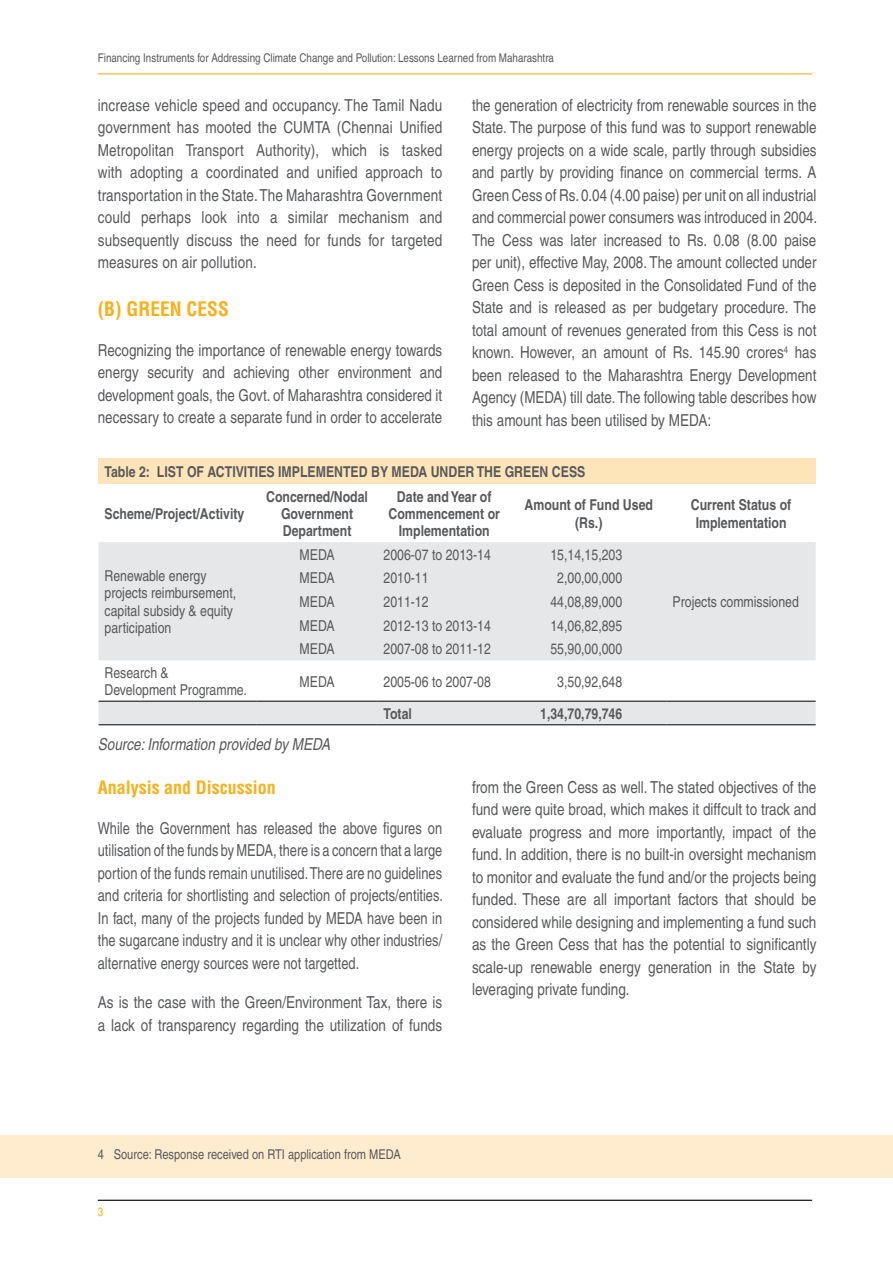
<style>
.page{position:relative;width:893px;height:1263px;background:#fff}
.page>*{position:absolute;margin:0;border:0;box-sizing:border-box;transform-origin:0 0}
.t1{font:700 condensed 19.5px "Helvetica";color:#f8b01c}
.t2{font:700 condensed 18px "Helvetica";color:#f8b01c}
.t3{font:condensed 16.5px/22.5px "Helvetica";color:#58595b;text-align:justify}
.t4{font:condensed 16.5px/22.5px "Helvetica";color:#58595b;text-align:justify;scale:.95 1}
.t5{font:italic condensed 16.5px "Helvetica";color:#58595b}
.t6{font:condensed 15px/17.2px "Helvetica";color:#58595b}
.t7{font:700 condensed 15px/17.2px "Helvetica";color:#58595b;text-align:center}
.t8{font:condensed 13.5px "Helvetica";color:#58595b}
.t9{font:condensed 12px "Helvetica";color:#58595b}
.t10{font:condensed 12px "Helvetica";color:#f8b01c}
</style>
<div class="page">
<hr style="left:98px;top:1200px;width:714px;height:1px;background:#000">
<hr style="left:98px;top:73px;width:714px;height:1px;background:#f8b01c">
<div style="left:0;top:1135px;width:893px;height:43px;background:#ffecce"></div>
<div style="left:99px;top:458px;width:717px;height:26px;background:#fee4b9"></div>
<svg style="left:99px;top:542px;width:717px;height:182px;fill:#e6e7e8"></svg>
<hr style="left:99px;top:701px;width:158px;height:1px;background:#000">
<hr style="left:257px;top:701px;width:120px;height:1px;background:#000">
<hr style="left:377px;top:701px;width:134px;height:1px;background:#000">
<hr style="left:511px;top:701px;width:155px;height:1px;background:#000">
<hr style="left:666px;top:701px;width:150px;height:1px;background:#000">
<hr style="left:99px;top:724px;width:158px;height:1px;background:#000">
<hr style="left:257px;top:724px;width:120px;height:1px;background:#000">
<hr style="left:377px;top:724px;width:134px;height:1px;background:#000">
<hr style="left:511px;top:724px;width:155px;height:1px;background:#000">
<hr style="left:666px;top:724px;width:150px;height:1px;background:#000">
<p class="t9" style="left:98px;top:51px;width:458px">Financing Instruments for Addressing Climate Change and Pollution: Lessons Learned from Maharashtra</p>
<p class="t3" style="left:472px;top:94px;width:347px">the generation of electricity from renewable sources in the State. The purpose of this fund was to support renewable energy projects on a wide scale, partly through subsidies and partly by providing finance on commercial terms. A Green Cess of Rs. 0.04 (4.00 paise) per unit on all industrial and commercial power consumers was introduced in 2004.<br>The Cess was later increased to Rs. 0.08 (8.00 paise per unit), effective May, 2008. The amount collected under Green Cess is deposited in the Consolidated Fund of the State and is released as per budgetary procedure. The total amount of revenues generated from this Cess is not known. However, an amount of Rs. 145.90 crores<sup>4</sup> has been released to the Maharashtra Energy Development Agency (MEDA) till date. The following table describes how this amount has been utilised by MEDA:</p>
<p class="t7" style="left:105px;top:463px;width:474px">Table 2: LIST OF ACTIVITIES IMPLEMENTED BY MEDA UNDER THE GREEN CESS</p>
<p class="t7" style="left:105px;top:505px;width:141px">Scheme/Project/Activity</p>
<p class="t3" style="left:98px;top:94px;width:346px">increase vehicle speed and occupancy. The Tamil Nadu government has mooted the CUMTA (Chennai Unified Metropolitan Transport Authority), which is tasked with adopting a coordinated and unified approach to transportation in the State. The Maharashtra Government could perhaps look into a similar mechanism and subsequently discuss the need for funds for targeted measures on air pollution.</p>
<p class="t1" style="left:98px;top:297px;width:133px">(B) GREEN CESS</p>
<p class="t3" style="left:98px;top:339px;width:346px">Recognizing the importance of renewable energy towards energy security and achieving other environment and development goals, the Govt. of Maharashtra considered it necessary to create a separate fund in order to accelerate</p>
<p class="t7" style="left:266px;top:487px;width:103px">Concerned/Nodal<br>Government<br>Department</p>
<p class="t7" style="left:389px;top:487px;width:113px">Date and Year of<br>Commencement or<br>Implementation</p>
<p class="t7" style="left:525px;top:496px;width:130px">Amount of Fund Used (Rs.)</p>
<p class="t7" style="left:691px;top:496px;width:102px">Current Status of<br>Implementation</p>
<p class="t6" style="left:105px;top:567px;width:133px">Renewable energy projects reimbursement, capital subsidy &amp; equity participation</p>
<p class="t6" style="left:300px;top:546px;width:37px">MEDA</p>
<p class="t6" style="left:383px;top:546px;width:109px">2006-07 to 2013-14</p>
<p class="t6" style="left:550px;top:546px;width:73px">15,14,15,203</p>
<p class="t6" style="left:300px;top:569px;width:37px">MEDA</p>
<p class="t6" style="left:383px;top:569px;width:47px">2010-11</p>
<p class="t6" style="left:557px;top:569px;width:66px">2,00,00,000</p>
<p class="t6" style="left:300px;top:593px;width:37px">MEDA</p>
<p class="t6" style="left:383px;top:593px;width:47px">2011-12</p>
<p class="t6" style="left:550px;top:593px;width:73px">44,08,89,000</p>
<p class="t6" style="left:300px;top:617px;width:37px">MEDA</p>
<p class="t6" style="left:383px;top:617px;width:109px">2012-13 to 2013-14</p>
<p class="t6" style="left:550px;top:617px;width:73px">14,06,82,895</p>
<p class="t6" style="left:300px;top:640px;width:37px">MEDA</p>
<p class="t6" style="left:383px;top:640px;width:109px">2007-08 to 2011-12</p>
<p class="t6" style="left:550px;top:640px;width:73px">55,90,00,000</p>
<p class="t6" style="left:672px;top:593px;width:128px">Projects commissioned</p>
<p class="t6" style="left:105px;top:664px;width:144px">Research &amp;<br>Development Programme.</p>
<p class="t6" style="left:300px;top:673px;width:37px">MEDA</p>
<p class="t6" style="left:383px;top:673px;width:109px">2005-06 to 2007-08</p>
<p class="t6" style="left:557px;top:673px;width:66px">3,50,92,648</p>
<p class="t7" style="left:383px;top:705px;width:30px">Total</p>
<p class="t7" style="left:540px;top:705px;width:84px">1,34,70,79,746</p>
<p class="t5" style="left:98px;top:735px;width:234px">Source: Information provided by MEDA</p>
<p class="t2" style="left:98px;top:776px;width:179px">Analysis and Discussion</p>
<p class="t4" style="left:98px;top:817px;width:365px">While the Government has released the above figures on utilisation of the funds by MEDA, there is a concern that a large portion of the funds remain unutilised. There are no guidelines and criteria for shortlisting and selection of projects/entities.<br>In fact, many of the projects funded by MEDA have been in the sugarcane industry and it is unclear why other industries/ alternative energy sources were not targetted.</p>
<p class="t3" style="left:98px;top:991px;width:346px">As is the case with the Green/Environment Tax, there is a lack of transparency regarding the utilization of funds</p>
<p class="t3" style="left:472px;top:776px;width:346px">from the Green Cess as well. The stated objectives of the fund were quite broad, which makes it diffcult to track and evaluate progress and more importantly, impact of the fund. In addition, there is no built-in oversight mechanism to monitor and evaluate the fund and/or the projects being funded. These are all important factors that should be considered while designing and implementing a fund such as the Green Cess that has the potential to significantly scale-up renewable energy generation in the State by leveraging private funding.</p>
<p class="t8" style="left:98px;top:1146px;width:304px">4 Source: Response received on RTI application from MEDA</p>
<p class="t10" style="left:98px;top:1205px;width:7px">3</p>
</div>
